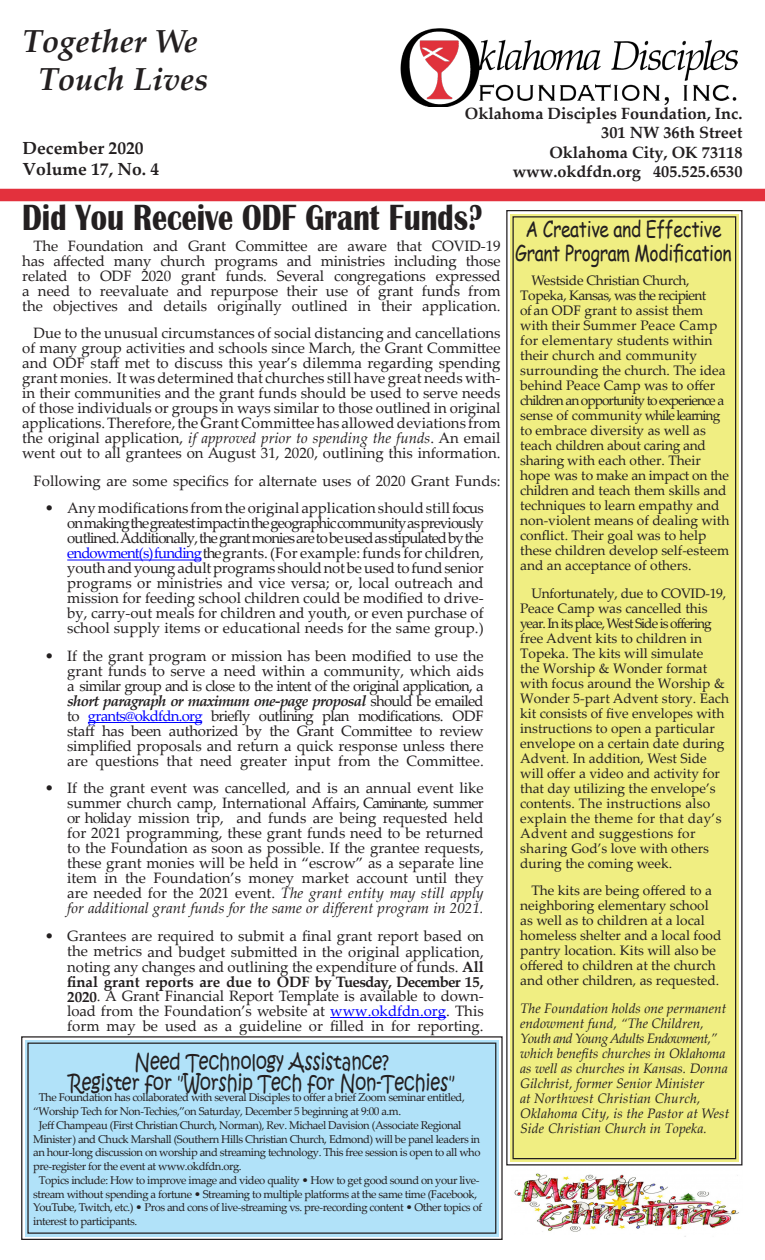
<style>
.page{position:relative;width:765px;height:1260px;background:#fff}
.page>*{position:absolute;margin:0;border:0;box-sizing:border-box;transform-origin:0 0}
.t1{font:700 37.5px "Britannic";color:#231f20;scale:.8 1}
.t2{font:italic 700 31.75px/38.1px "Palatino Linotype";color:#231f20;text-align:center}
.t3{font:21.88px/21px "Kristen ITC";color:#231f20;text-align:center;scale:.8 1}
.t4{font:21.88px "Comic Sans MS";letter-spacing:-.02em;color:#231f20;scale:.8 1}
.t5{font:700 17.5px/21px "Palatino Linotype";color:#231f20}
.t6{font:700 16.25px/19.5px "Palatino Linotype";color:#231f20;text-align:right}
.t7{font:15px/15px "Palatino Linotype";color:#231f20;text-align:justify}
.t8{font:13.75px/15px "Palatino Linotype";color:#231f20}
.t9{font:italic 13.75px/15px "Palatino Linotype";color:#231f20}
.t10{font:11.25px "Palatino Linotype";letter-spacing:-.04em;color:#231f20}
.s1{font-style:italic}
.s2{color:#00f}
.s3{font-weight:700;font-style:italic}
.s4{font-weight:700}
</style>
<div class="page">
<img style="left:401px;top:29px;width:336px;height:78px">
<div style="left:0;top:189px;width:765px;height:12px;background:#e3313d"></div>
<div style="left:506px;top:210px;width:237px;height:956px;background:#f0ee82"></div>
<div style="left:512px;top:216px;width:224px;height:943px;border:1px solid #231f20"></div>
<hr style="left:67px;top:560px;width:134px;height:1px;background:#00f">
<hr style="left:88px;top:722px;width:114px;height:1px;background:#00f">
<hr style="left:330px;top:1017px;width:116px;height:1px;background:#00f">
<div style="left:21px;top:1036px;width:482px;height:204px;background:#b1e2f9"></div>
<div style="left:27px;top:1043px;width:469px;height:191px;border:1px solid #231f20"></div>
<img style="left:514px;top:1173px;width:225px;height:64px">
<h2 class="t2" style="left:22px;top:21px;width:187px">Together We<br>Touch Lives</h2>
<p class="t6" style="left:465px;top:103px;width:279px">Oklahoma Disciples Foundation, Inc.<br>301 NW 36th Street<br>Oklahoma City, OK 73118 www.okdfdn.org 405.525.6530</p>
<p class="t5" style="left:23px;top:137px;width:138px">December 2020<br>Volume 17, No. 4</p>
<h1 class="t1" style="left:22px;top:196px;width:876px">Did You Receive ODF Grant Funds? <sub>A</sub> <sub>Creative</sub> <sub>and</sub> <sub>Effective</sub></h1>
<h3 class="t4" style="left:515px;top:236px;width:272px">Grant Program Modification</h3>
<p class="t7" style="left:22px;top:238px;width:480px;text-indent:11px">The Foundation and Grant Committee are aware that COVID-19 has affected many church programs and ministries including those related to ODF 2020 grant funds. Several congregations expressed a need to reevaluate and repurpose their use of grant funds from the objectives and details originally outlined in their application.</p>
<p class="t7" style="left:22px;top:325px;width:480px;text-indent:11px">Due to the unusual circumstances of social distancing and cancellations of many group activities and schools since March, the Grant Committee and ODF staff met to discuss this year’s dilemma regarding spending grant monies. It was determined that churches still have great needs with&shy;in their communities and the grant funds should be used to serve needs of those individuals or groups in ways similar to those outlined in original applications. Therefore, the Grant Committee has allowed deviations from the original application, <span class="s1">if approved prior to spending the funds</span>. An email went out to all grantees on August 31, 2020, outlining this information.</p>
<p class="t7" style="left:34px;top:473px;width:469px">Following are some specifics for alternate uses of 2020 Grant Funds:</p>
<p class="t7" style="left:67px;top:500px;width:418px;text-indent:-22px">• Any modifications from the original application should still focus on making the greatest impact in the geographic community as previously outlined. Additionally, the grant monies are to be used as stipulated by the <span class="s2">endowment(s) funding</span> the grants. (For example: funds for children, youth and young adult programs should not be used to fund senior programs or ministries and vice versa; or, local outreach and mission for feeding school children could be modified to drive&shy;by, carry-out meals for children and youth, or even purchase of school supply items or educational needs for the same group.)</p>
<p class="t7" style="left:67px;top:648px;width:418px;text-indent:-22px">• If the grant program or mission has been modified to use the grant funds to serve a need within a community, which aids a similar group and is close to the intent of the original application, a <span class="s3">short paragraph or maximum one-page proposal</span> should be emailed to <span class="s2">grants@okdfdn.org</span> briefly outlining plan modifications. ODF staff has been authorized by the Grant Committee to review simplified proposals and return a quick response unless there are questions that need greater input from the Committee.</p>
<p class="t7" style="left:67px;top:780px;width:418px;text-indent:-22px">• If the grant event was cancelled, and is an annual event like summer church camp, International Affairs, Caminante, summer or holiday mission trip, and funds are being requested held for 2021 programming, these grant funds need to be returned to the Foundation as soon as possible. If the grantee requests, these grant monies will be held in “escrow” as a separate line item in the Foundation’s money market account until they are needed for the 2021 event. <span class="s1">The grant entity may still apply for additional grant funds for the same or different program in 2021.</span></p>
<p class="t7" style="left:67px;top:928px;width:418px;text-indent:-22px">• Grantees are required to submit a final grant report based on the metrics and budget submitted in the original application, noting any changes and outlining the expenditure of funds. <span class="s4">All final grant reports are due to ODF by Tuesday, December 15, 2020</span>. A Grant Financial Report Template is available to down&shy;load from the Foundation’s website at <span class="s2">www.okdfdn.org</span>. This form may be used as a guideline or filled in for reporting.</p>
<h3 class="t3" style="left:69px;top:1052px;width:484px">Need Technology Assistance?<br>Register for "Worship Tech for Non-Techies"</h3>
<p class="t10" style="left:39px;top:1090px;width:428px">The Foundation has collaborated with several Disciples to offer a brief Zoom seminar entitled,</p>
<p class="t10" style="left:33px;top:1103px;width:370px">“Worship Tech for Non-Techies,”on Saturday, December 5 beginning at 9:00 a.m.</p>
<p class="t10" style="left:39px;top:1117px;width:424px">Jeff Champeau (First Christian Church, Norman), Rev. Michael Davision (Associate Regional</p>
<p class="t10" style="left:33px;top:1131px;width:448px">Minister) and Chuck Marshall (Southern Hills Christian Church, Edmond) will be panel leaders in</p>
<p class="t10" style="left:33px;top:1145px;width:449px">an hour-long discussion on worship and streaming technology. This free session is open to all who</p>
<p class="t10" style="left:33px;top:1158px;width:210px">pre-register for the event at www.okdfdn.org.</p>
<p class="t10" style="left:39px;top:1172px;width:442px">Topics include: How to improve image and video quality • How to get good sound on your live-</p>
<p class="t10" style="left:33px;top:1186px;width:445px">stream without spending a fortune • Streaming to multiple platforms at the same time (Facebook,</p>
<p class="t10" style="left:33px;top:1200px;width:450px">YouTube, Twitch, etc.) • Pros and cons of live-streaming vs. pre-recording content • Other topics of</p>
<p class="t10" style="left:33px;top:1213px;width:106px">interest to participants.</p>
<p class="t8" style="left:520px;top:272px;width:211px;text-indent:11px">Westside Christian Church,<br>Topeka, Kansas, was the recipient<br>of an ODF grant to assist them with their Summer Peace Camp for elementary students within their church and community surrounding the church. The idea behind Peace Camp was to offer children an opportunity to experience a sense of community while learning to embrace diversity as well as teach children about caring and sharing with each other. Their hope was to make an impact on the children and teach them skills and techniques to learn empathy and non-violent means of dealing with conflict. Their goal was to help these children develop self-esteem and an acceptance of others.</p>
<p class="t8" style="left:520px;top:585px;width:210px;text-indent:11px">Unfortunately, due to COVID-19,<br>Peace Camp was cancelled this year. In its place, West Side is offering free Advent kits to children in<br>Topeka. The kits will simulate<br>the Worship &amp; Wonder format with focus around the Worship &amp;<br>Wonder 5-part Advent story. Each kit consists of five envelopes with instructions to open a particular envelope on a certain date during<br>Advent. In addition, West Side will offer a video and activity for that day utilizing the envelope’s contents. The instructions also explain the theme for that day’s<br>Advent and suggestions for sharing God’s love with others during the coming week.</p>
<p class="t8" style="left:520px;top:882px;width:203px;text-indent:11px">The kits are being offered to a neighboring elementary school as well as to children at a local homeless shelter and a local food pantry location. Kits will also be offered to children at the church and other children, as requested.</p>
<p class="t9" style="left:520px;top:1000px;width:211px">The Foundation holds one permanent endowment fund, “The Children, Youth and Young Adults Endowment,” which benefits churches in Oklahoma as well as churches in Kansas. Donna Gilchrist, former Senior Minister<br>at Northwest Christian Church, Oklahoma City, is the Pastor at West Side Christian Church in Topeka.</p>
</div>
